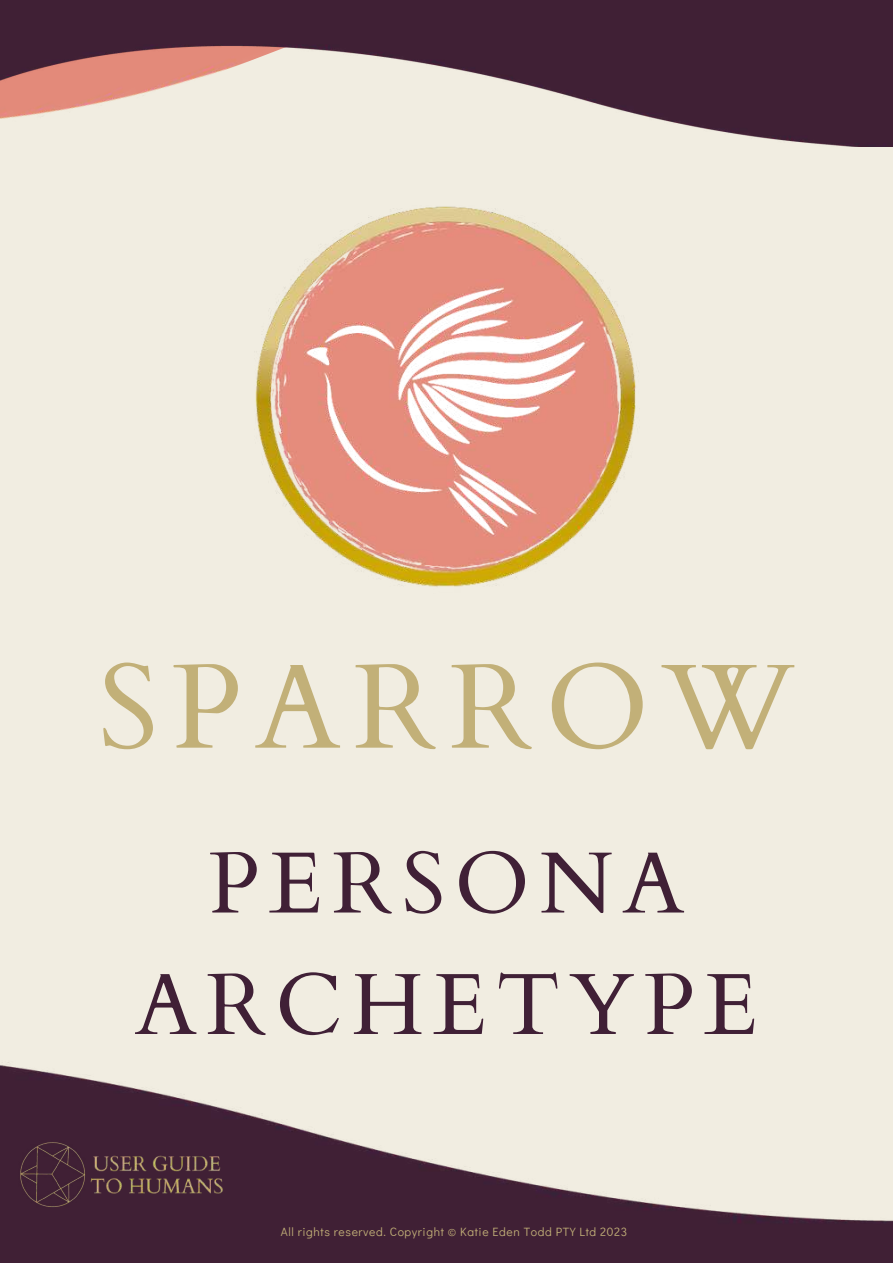
<style>
.page{position:relative;width:893px;height:1264px;background:#fff}
.page>*{position:absolute;margin:0;border:0;box-sizing:border-box;transform-origin:0 0}
.t1{font:120px "Cardo";letter-spacing:.11em;color:#c2b078}
.t2{font:86.85px/121.4px "Cardo";letter-spacing:.105em;color:#402036;text-align:center}
.t3{font:12px "Didact Gothic";letter-spacing:.05em;color:#c2b078}
</style>
<div class="page">
<div style="left:0;top:0;width:892px;height:1262px;background:#f1ede1"></div>
<img style="left:0;top:1062px;width:892px;height:200px">
<img style="left:19px;top:1140px;width:67px;height:68px">
<img style="left:89px;top:1152px;width:134px;height:44px">
<img style="left:0;top:2px;width:892px;height:145px">
<img style="left:255px;top:206px;width:384px;height:381px">
<h1 class="t1" style="left:98px;top:629px;width:698px">SPARROW</h1>
<h2 class="t2" style="left:135px;top:824px;width:624px">PERSONA<br>ARCHETYPE</h2>
<p class="t3" style="left:281px;top:1223px;width:348px">All rights reserved. Copyright © Katie Eden Todd PTY Ltd 2023</p>
</div>
